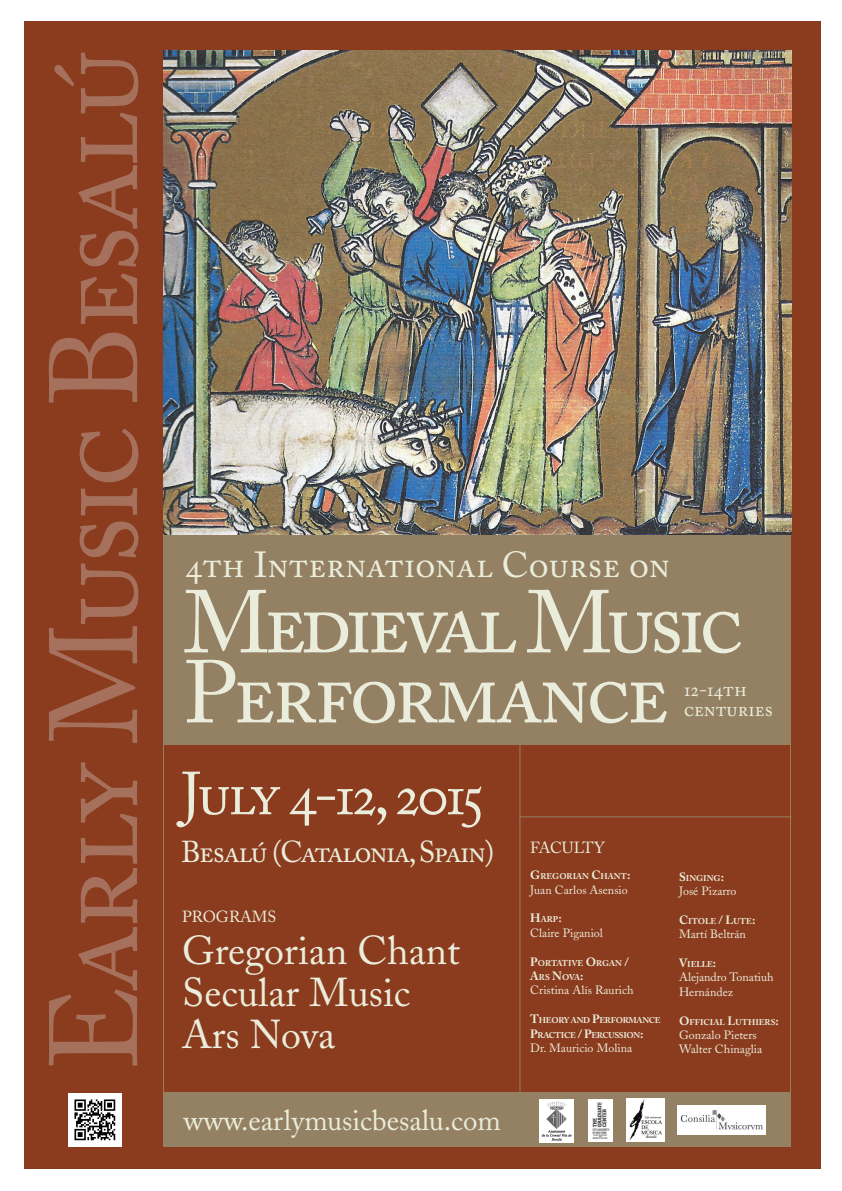
<style>
.page{position:relative;width:842px;height:1191px;background:#fff}
.page>*{position:absolute;margin:0;border:0;box-sizing:border-box;transform-origin:0 0}
.t1{font:124px "Adobe Caslon Regular SC";letter-spacing:-.05em;color:#a5715c}
.t2{font:88px "Adobe Caslon Regular SC";letter-spacing:-.065em;color:#eaeddb}
.t3{font:60px "Adobe Caslon Regular SC";letter-spacing:-.05em;color:#eaeddb}
.t4{font:40px "Adobe Caslon";color:#eaeddb}
.t5{font:36px "Adobe Caslon Regular SC";color:#eaeddb}
.t6{font:30px "Adobe Caslon Regular SC";letter-spacing:-.05em;color:#eaeddb}
.t7{font:29px "Adobe Caslon";color:#eaeddb}
.t8{font:20px "Adobe Caslon Regular SC";color:#eaeddb}
.t9{font:16px "Adobe Caslon";color:#eaeddb}
.t10{font:16px "Adobe Caslon";letter-spacing:-.02em;color:#eaeddb}
.t11{font:12px/14.4px "Adobe Caslon";color:#eaeddb}
.t12{font:700 8.4px "Adobe Caslon";letter-spacing:-.01em;color:#eaeddb}
.t13{font:700 8.4px "Adobe Caslon";letter-spacing:-.035em;color:#eaeddb}
.s1{font-size:12px}
</style>
<div class="page">
<div style="left:24px;top:21px;width:796px;height:1147px;background:#8b3b1e"></div>
<img style="left:163px;top:50px;width:628px;height:485px">
<div style="left:163px;top:535px;width:628px;height:209px;background:#948163"></div>
<div style="left:163px;top:1092px;width:628px;height:55px;background:#948163"></div>
<hr style="left:790px;top:738px;width:1px;height:403px;background:#958162">
<hr style="left:519px;top:732px;width:1px;height:364px;background:#958162">
<hr style="left:163px;top:744px;width:1px;height:364px;background:#958162">
<hr style="left:519px;top:816px;width:272px;height:1px;background:#948163">
<img style="left:589px;top:1099px;width:23px;height:42px">
<img style="left:540px;top:1099px;width:33px;height:43px">
<img style="left:677px;top:1105px;width:88px;height:29px">
<img style="left:68px;top:1093px;width:53px;height:53px">
<img style="left:627px;top:1098px;width:37px;height:43px">
<p class="t1" style="left:22px;top:1071px;width:1024px;rotate:-90deg">Early Music Besalú</p>
<p class="t5" style="left:186px;top:544px;width:486px">4th International Course on</p>
<p class="t2" style="left:184px;top:571px;width:561px">Medieval Music</p>
<p class="t2" style="left:184px;top:641px;width:487px">Performance</p>
<p class="t8" style="left:684px;top:677px;width:64px">12-14th</p>
<p class="t8" style="left:684px;top:697px;width:90px">centuries</p>
<p class="t3" style="left:181px;top:758px;width:304px">July 4-12, 2015</p>
<p class="t6" style="left:181px;top:834px;width:315px">Besalú (Catalonia, Spain)</p>
<p class="t9" style="left:182px;top:907px;width:96px">PROGRAMS</p>
<p class="t4" style="left:182px;top:927px;width:279px">Gregorian Chant</p>
<p class="t4" style="left:182px;top:969px;width:230px">Secular Music</p>
<p class="t4" style="left:182px;top:1011px;width:155px">Ars Nova</p>
<p class="t7" style="left:184px;top:1103px;width:319px">www.earlymusicbesalu.com</p>
<p class="t10" style="left:530px;top:838px;width:76px">FACULTY</p>
<p class="t12" style="left:530px;top:871px;width:102px"><span class="s1">G</span>REGORIAN <span class="s1">C</span>HANT<span class="s1">:</span></p>
<p class="t11" style="left:530px;top:882px;width:99px">Juan Carlos Asensio</p>
<p class="t12" style="left:530px;top:914px;width:33px"><span class="s1">H</span>ARP<span class="s1">:</span></p>
<p class="t11" style="left:530px;top:925px;width:74px">Claire Piganiol</p>
<p class="t12" style="left:530px;top:957px;width:100px"><span class="s1">P</span>ORTATIVE <span class="s1">O</span>RGAN <span class="s1">/</span></p>
<p class="t12" style="left:530px;top:972px;width:55px"><span class="s1">A</span>RS <span class="s1">N</span>OVA<span class="s1">:</span></p>
<p class="t11" style="left:530px;top:983px;width:105px">Cristina Alís Raurich</p>
<p class="t13" style="left:530px;top:1015px;width:132px"><span class="s1">T</span>HEORY AND <span class="s1">P</span>ERFORMANCE</p>
<p class="t13" style="left:530px;top:1029px;width:115px"><span class="s1">P</span>RACTICE <span class="s1">/ P</span>ERCUSSION<span class="s1">:</span></p>
<p class="t11" style="left:530px;top:1041px;width:103px">Dr. Mauricio Molina</p>
<p class="t12" style="left:679px;top:872px;width:46px"><span class="s1">S</span>INGING<span class="s1">:</span></p>
<p class="t11" style="left:679px;top:883px;width:59px">José Pizarro</p>
<p class="t12" style="left:679px;top:915px;width:78px"><span class="s1">C</span>ITOLE <span class="s1">/ L</span>UTE<span class="s1">:</span></p>
<p class="t11" style="left:679px;top:927px;width:68px">Martí Beltrán</p>
<p class="t12" style="left:679px;top:959px;width:39px"><span class="s1">V</span>IELLE<span class="s1">:</span></p>
<p class="t11" style="left:679px;top:970px;width:96px">Alejandro Tonatiuh<br>Hernández</p>
<p class="t12" style="left:679px;top:1016px;width:101px"><span class="s1">O</span>FFICIAL <span class="s1">L</span>UTHIERS<span class="s1">:</span></p>
<p class="t11" style="left:679px;top:1027px;width:79px">Gonzalo Pieters</p>
<p class="t11" style="left:679px;top:1042px;width:85px">Walter Chinaglia</p>
</div>
